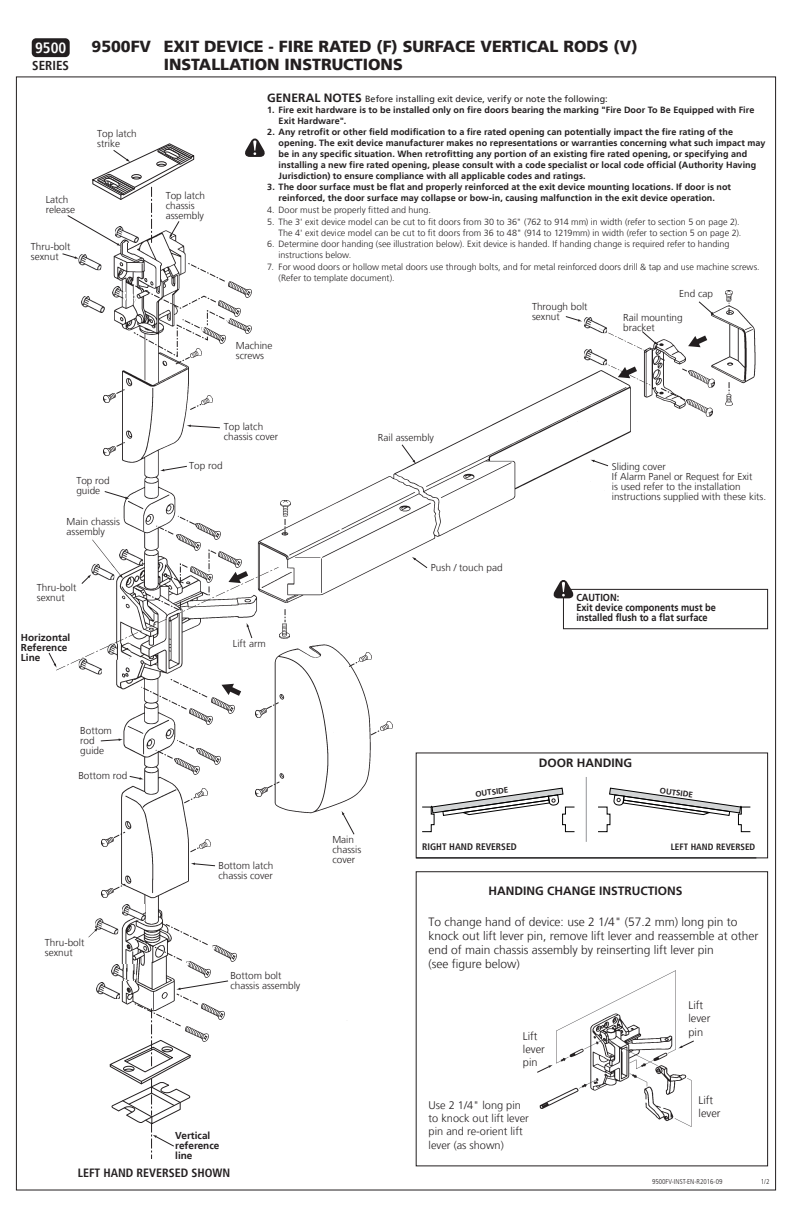
<style>
.page{position:relative;width:792px;height:1224px;background:#fff}
.page>*{position:absolute;margin:0;border:0;box-sizing:border-box;transform-origin:0 0}
.t1{font:900 16px/18px "Frutiger LT";color:#231f20}
.t2{font:700 condensed 15px "Frutiger LT";color:#fff}
.t3{font:700 condensed 13px "Frutiger LT";color:#231f20}
.t4{font:300 12px/14px "Frutiger LT";color:#231f20}
.t5{font:700 12px "Frutiger LT";color:#231f20}
.t6{font:700 condensed 12px "Frutiger LT";color:#231f20}
.t7{font:300 11px/13.2px "Frutiger LT";color:#231f20}
.t8{font:700 10.2px/10.2px "Frutiger LT";color:#231f20;scale:.9 1}
.t9{font:300 10px/10px "Frutiger LT";color:#231f20}
.t10{font:700 10px/10px "Frutiger LT";color:#231f20}
.t11{font:700 condensed 9.5px "Frutiger LT";color:#231f20}
.t12{font:700 condensed 9.1px "Frutiger LT";color:#231f20}
.t13{font:700 9px/10.8px "Frutiger LT";letter-spacing:.01em;color:#231f20}
.t14{font:300 9px/10.8px "Frutiger LT";letter-spacing:.005em;color:#231f20}
.t15{font:9px "Frutiger LT";letter-spacing:.005em;color:#231f20}
.t16{font:700 8px "Frutiger LT";color:#231f20}
.t17{font:300 condensed 7px "Frutiger LT";color:#231f20}
.s1{font-weight:700;font-size:12px}
</style>
<div class="page">
<img style="left:56px;top:289px;width:703px;height:732px">
<svg style="left:187px;top:425px;width:33px;height:3px"></svg>
<svg style="left:160px;top:466px;width:27px;height:5px"></svg>
<svg style="left:104px;top:491px;width:25px;height:8px"></svg>
<svg style="left:100px;top:738px;width:23px;height:3px"></svg>
<svg style="left:191px;top:863px;width:25px;height:3px"></svg>
<svg style="left:341px;top:811px;width:14px;height:24px"></svg>
<svg style="left:401px;top:444px;width:15px;height:20px"></svg>
<svg style="left:412px;top:557px;width:16px;height:11px"></svg>
<svg style="left:590px;top:460px;width:19px;height:6px"></svg>
<svg style="left:698px;top:301px;width:17px;height:15px"></svg>
<svg style="left:688px;top:331px;width:25px;height:18px"></svg>
<svg style="left:129px;top:776px;width:15px;height:4px"></svg>
<svg style="left:222px;top:682px;width:25px;height:18px"></svg>
<svg style="left:565px;top:316px;width:17px;height:5px"></svg>
<div style="left:563px;top:589px;width:205px;height:40px;border:1px solid #231f20"></div>
<svg style="left:552px;top:579px;width:23px;height:19px"></svg>
<img style="left:540px;top:968px;width:157px;height:159px">
<hr style="left:416px;top:858px;width:340px;height:1px;background:#000">
<hr style="left:586px;top:777px;width:1px;height:65px;background:#939598">
<svg style="left:678px;top:1040px;width:16px;height:8px"></svg>
<svg style="left:537px;top:1065px;width:16px;height:8px"></svg>
<div style="left:416px;top:871px;width:352px;height:295px;border:1px solid #231f20"></div>
<div style="left:416px;top:752px;width:352px;height:106px;border:1px solid #231f20"></div>
<svg style="left:422px;top:788px;width:153px;height:44px"></svg>
<svg style="left:598px;top:788px;width:153px;height:44px"></svg>
<svg style="left:660px;top:388px;width:26px;height:13px"></svg>
<svg style="left:682px;top:368px;width:6px;height:4px"></svg>
<svg style="left:660px;top:358px;width:5px;height:3px"></svg>
<svg style="left:285px;top:519px;width:1px;height:17px"></svg>
<svg style="left:285px;top:609px;width:1px;height:13px"></svg>
<svg style="left:141px;top:679px;width:67px;height:31px"></svg>
<svg style="left:155px;top:740px;width:40px;height:19px"></svg>
<img style="left:231px;top:281px;width:20px;height:16px">
<img style="left:231px;top:301px;width:10px;height:16px">
<img style="left:231px;top:318px;width:20px;height:16px">
<svg style="left:190px;top:396px;width:23px;height:14px"></svg>
<svg style="left:104px;top:389px;width:21px;height:14px"></svg>
<svg style="left:104px;top:442px;width:22px;height:13px"></svg>
<img style="left:210px;top:697px;width:24px;height:16px">
<img style="left:188px;top:708px;width:24px;height:16px">
<svg style="left:255px;top:702px;width:24px;height:15px"></svg>
<svg style="left:256px;top:781px;width:24px;height:16px"></svg>
<svg style="left:102px;top:831px;width:24px;height:15px"></svg>
<svg style="left:102px;top:883px;width:24px;height:15px"></svg>
<img style="left:196px;top:749px;width:25px;height:16px">
<img style="left:175px;top:759px;width:24px;height:16px">
<svg style="left:184px;top:788px;width:23px;height:16px"></svg>
<svg style="left:190px;top:839px;width:20px;height:14px"></svg>
<svg style="left:370px;top:722px;width:22px;height:14px"></svg>
<svg style="left:348px;top:652px;width:23px;height:15px"></svg>
<img style="left:229px;top:946px;width:8px;height:16px">
<img style="left:280px;top:500px;width:10px;height:17px">
<img style="left:280px;top:624px;width:10px;height:15px">
<img style="left:688px;top:371px;width:27px;height:17px">
<img style="left:686px;top:399px;width:27px;height:17px">
<svg style="left:725px;top:290px;width:8px;height:24px"></svg>
<img style="left:97px;top:983px;width:12px;height:16px">
<div style="left:32px;top:38px;width:38px;height:19px;background:#231f20;border-radius:4px"></div>
<svg style="left:62px;top:143px;width:169px;height:222px"></svg>
<img style="left:95px;top:918px;width:23px;height:16px">
<svg style="left:88px;top:928px;width:10px;height:9px"></svg>
<img style="left:122px;top:904px;width:23px;height:16px">
<img style="left:79px;top:670px;width:23px;height:5px">
<svg style="left:48px;top:516px;width:231px;height:154px"></svg>
<img style="left:584px;top:317px;width:23px;height:16px">
<svg style="left:599px;top:328px;width:59px;height:24px"></svg>
<img style="left:584px;top:349px;width:23px;height:16px">
<svg style="left:602px;top:361px;width:48px;height:24px"></svg>
<svg style="left:725px;top:382px;width:8px;height:24px"></svg>
<svg style="left:245px;top:138px;width:20px;height:19px"></svg>
<svg style="left:109px;top:924px;width:120px;height:235px"></svg>
<h2 class="t2" style="left:35px;top:39px;width:33px">9500</h2>
<h3 class="t3" style="left:32px;top:57px;width:38px">SERIES</h3>
<p class="t9" style="left:46px;top:194px;width:31px">Latch release</p>
<p class="t9" style="left:31px;top:241px;width:41px">Thru-bolt sexnut</p>
<h1 class="t1" style="left:164px;top:37px;width:475px;text-indent:-72px">9500FV EXIT DEVICE - FIRE RATED (F) SURFACE VERTICAL RODS (V)<br>INSTALLATION INSTRUCTIONS</h1>
<p class="t9" style="left:97px;top:129px;width:41px">Top latch strike</p>
<p class="t9" style="left:166px;top:191px;width:41px">Top latch chassis assembly</p>
<p class="t15" style="left:267px;top:94px;width:342px"><span class="s1">GENERAL NOTES</span> Before installing exit device, verify or note the following:</p>
<p class="t13" style="left:279px;top:104px;width:477px;text-indent:-11px">1. Fire exit hardware is to be installed only on fire doors bearing the marking "Fire Door To Be Equipped with Fire<br>Exit Hardware".</p>
<p class="t13" style="left:279px;top:127px;width:488px;text-indent:-11px">2. Any retrofit or other field modification to a fire rated opening can potentially impact the fire rating of the opening. The exit device manufacturer makes no representations or warranties concerning what such impact may be in any specific situation. When retrofitting any portion of an existing fire rated opening, or specifying and installing a new fire rated opening, please consult with a code specialist or local code official (Authority Having Jurisdiction) to ensure compliance with all applicable codes and ratings.</p>
<p class="t13" style="left:267px;top:182px;width:465px;text-align:center">3. The door surface must be flat and properly reinforced at the exit device mounting locations. If door is not reinforced, the door surface may collapse or bow-in, causing malfunction in the exit device operation.</p>
<p class="t14" style="left:267px;top:205px;width:165px">4. Door must be properly fitted and hung.</p>
<p class="t14" style="left:267px;top:216px;width:476px;text-align:right">5. The 3' exit device model can be cut to fit doors from 30 to 36" (762 to 914 mm) in width (refer to section 5 on page 2).<br>The 4' exit device model can be cut to fit doors from 36 to 48" (914 to 1219mm) in width (refer to section 5 on page 2).</p>
<p class="t14" style="left:279px;top:239px;width:452px;text-indent:-11px">6. Determine door handing (see illustration below). Exit device is handed. If handing change is required refer to handing instructions below.</p>
<p class="t14" style="left:279px;top:262px;width:483px;text-indent:-11px">7. For wood doors or hollow metal doors use through bolts, and for metal reinforced doors drill &amp; tap and use machine screws. (Refer to template document).</p>
<p class="t9" style="left:236px;top:340px;width:38px">Machine screws</p>
<p class="t9" style="left:532px;top:302px;width:57px">Through bolt sexnut</p>
<p class="t9" style="left:679px;top:289px;width:35px">End cap</p>
<p class="t9" style="left:623px;top:313px;width:61px">Rail mounting bracket</p>
<p class="t9" style="left:224px;top:422px;width:56px">Top latch chassis cover</p>
<p class="t9" style="left:378px;top:433px;width:58px">Rail assembly</p>
<p class="t9" style="left:76px;top:475px;width:35px">Top rod guide</p>
<p class="t9" style="left:67px;top:517px;width:55px">Main chassis assembly</p>
<p class="t9" style="left:37px;top:583px;width:41px">Thru-bolt sexnut</p>
<p class="t10" style="left:21px;top:633px;width:51px">Horizontal<br>Reference<br>Line</p>
<p class="t9" style="left:80px;top:725px;width:33px">Bottom rod guide</p>
<p class="t9" style="left:78px;top:771px;width:50px">Bottom rod</p>
<p class="t9" style="left:45px;top:938px;width:41px">Thru-bolt sexnut</p>
<p class="t9" style="left:189px;top:461px;width:35px">Top rod</p>
<p class="t9" style="left:233px;top:638px;width:34px">Lift arm</p>
<p class="t9" style="left:219px;top:861px;width:56px">Bottom latch chassis cover</p>
<p class="t9" style="left:332px;top:835px;width:30px">Main chassis cover</p>
<p class="t9" style="left:230px;top:971px;width:72px">Bottom bolt chassis assembly</p>
<p class="t10" style="left:175px;top:1131px;width:46px">Vertical reference line</p>
<h3 class="t6" style="left:78px;top:1166px;width:154px">LEFT HAND REVERSED SHOWN</h3>
<p class="t9" style="left:431px;top:563px;width:73px">Push / touch pad</p>
<p class="t9" style="left:612px;top:462px;width:156px">Sliding cover<br>If Alarm Panel or Request for Exit<br>is used refer to the installation instructions supplied with these kits.</p>
<p class="t8" style="left:576px;top:592px;width:157px">CAUTION:<br>Exit device components must be installed flush to a flat surface</p>
<p class="t16" style="left:475px;top:790px;width:35px;rotate:-9deg">OUTSIDE</p>
<h3 class="t5" style="left:539px;top:756px;width:95px">DOOR HANDING</h3>
<p class="t16" style="left:661px;top:786px;width:35px;rotate:8deg">OUTSIDE</p>
<p class="t11" style="left:422px;top:841px;width:96px">RIGHT HAND REVERSED</p>
<p class="t12" style="left:671px;top:841px;width:86px">LEFT HAND REVERSED</p>
<h3 class="t5" style="left:488px;top:884px;width:196px">HANDING CHANGE INSTRUCTIONS</h3>
<h3 class="t4" style="left:429px;top:915px;width:332px">To change hand of device: use 2 1/4" (57.2 mm) long pin to knock out lift lever pin, remove lift lever and reassemble at other end of main chassis assembly by reinserting lift lever pin<br>(see figure below)</h3>
<p class="t7" style="left:688px;top:999px;width:23px">Lift lever pin</p>
<p class="t7" style="left:523px;top:1030px;width:23px">Lift lever pin</p>
<p class="t7" style="left:429px;top:1099px;width:102px">Use 2 1/4" long pin to knock out lift lever pin and re-orient lift lever (as shown)</p>
<p class="t7" style="left:699px;top:1094px;width:23px">Lift lever</p>
<p class="t17" style="left:652px;top:1178px;width:72px">9500FV-INST-EN-R2016-09</p>
<p class="t17" style="left:761px;top:1178px;width:10px">1/2</p>
</div>
